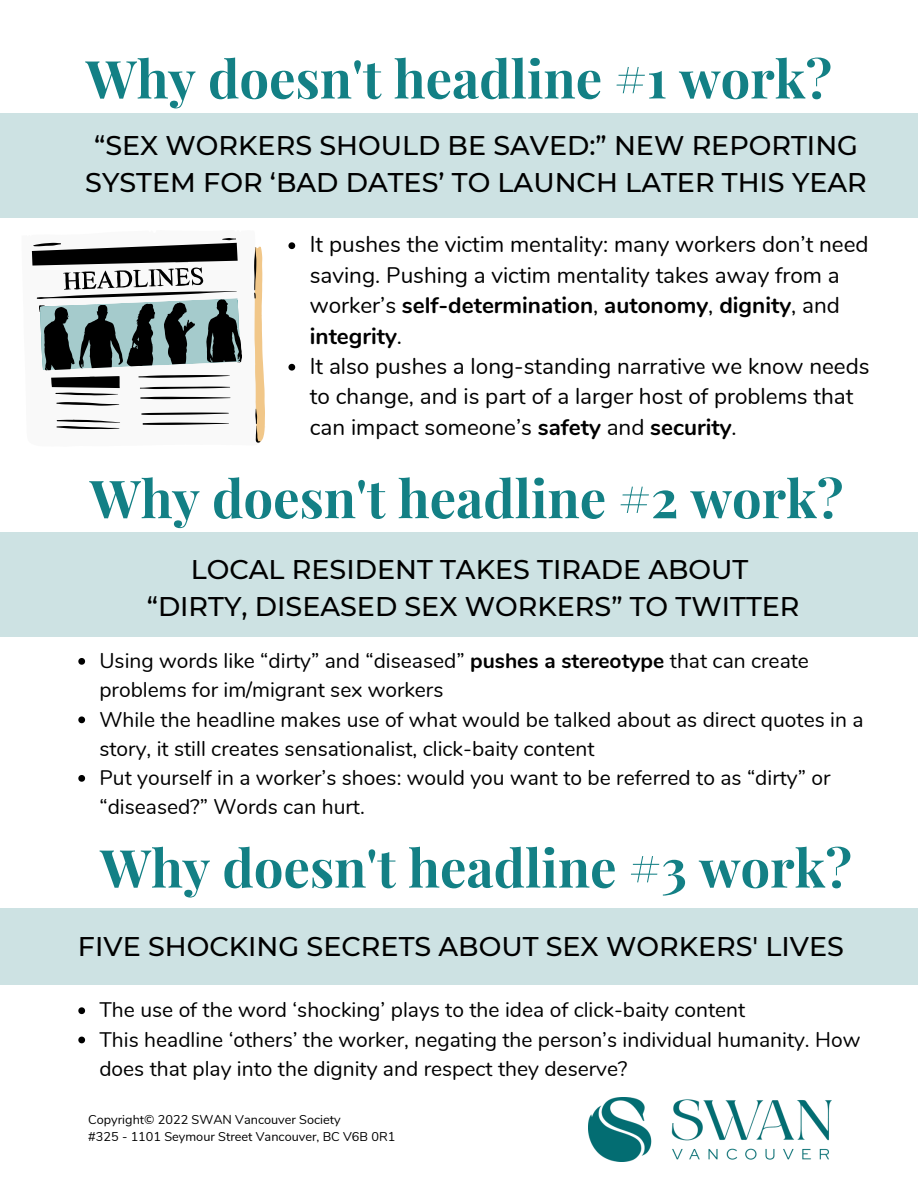
<style>
.page{position:relative;width:918px;height:1188px;background:#fff}
.page>*{position:absolute;margin:0;border:0;box-sizing:border-box;transform-origin:0 0}
.t1{font:700 52.5px "Playfair Display";color:#138085}
.t2{font:500 27px/37.2px "Montserrat";color:#000;text-align:center}
.t3{font:22.5px/30.3px "Nunito";color:#000}
.t4{font:21px/29.2px "Nunito";color:#000}
.t5{font:12.75px "Nunito";color:#000}
.s1{font-weight:700}
</style>
<div class="page">
<div style="left:0;top:113px;width:918px;height:105px;background:#cde2e3"></div>
<div style="left:0;top:532px;width:918px;height:104px;background:#cde2e3"></div>
<div style="left:0;top:909px;width:918px;height:76px;background:#cde2e3"></div>
<svg style="left:32px;top:238px;width:228px;height:61px"></svg>
<svg style="left:37px;top:247px;width:228px;height:197px"></svg>
<svg style="left:288px;top:242px;width:7px;height:7px"></svg>
<svg style="left:288px;top:364px;width:7px;height:7px"></svg>
<svg style="left:78px;top:658px;width:7px;height:7px"></svg>
<svg style="left:78px;top:716px;width:7px;height:7px"></svg>
<svg style="left:78px;top:775px;width:7px;height:7px"></svg>
<svg style="left:78px;top:1007px;width:7px;height:7px"></svg>
<svg style="left:78px;top:1037px;width:7px;height:6px"></svg>
<img style="left:589px;top:1098px;width:243px;height:64px">
<h1 class="t1" style="left:86px;top:42px;width:748px">Why doesn't headline #1 work?</h1>
<p class="t2" style="left:85px;top:127px;width:783px">“SEX WORKERS SHOULD BE SAVED:” NEW REPORTING<br>SYSTEM FOR ‘BAD DATES’ TO LAUNCH LATER THIS YEAR</p>
<p class="t3" style="left:310px;top:230px;width:560px">It pushes the victim mentality: many workers don’t need saving. Pushing a victim mentality takes away from a worker’s <span class="s1">self-determination</span>, <span class="s1">autonomy</span>, <span class="s1">dignity</span>, and <span class="s1">integrity</span>.</p>
<p class="t3" style="left:310px;top:351px;width:561px">It also pushes a long-standing narrative we know needs to change, and is part of a larger host of problems that can impact someone’s <span class="s1">safety</span> and <span class="s1">security</span>.</p>
<h2 class="t1" style="left:90px;top:461px;width:755px">Why doesn't headline #2 work?</h2>
<p class="t2" style="left:147px;top:550px;width:654px">LOCAL RESIDENT TAKES TIRADE ABOUT “DIRTY, DISEASED SEX WORKERS” TO TWITTER</p>
<p class="t4" style="left:99px;top:647px;width:711px">Using words like “dirty” and “diseased” <span class="s1">pushes a stereotype</span> that can create problems for im/migrant sex workers</p>
<p class="t4" style="left:99px;top:705px;width:766px">While the headline makes use of what would be talked about as direct quotes in a story, it still creates sensationalist, click-baity content</p>
<h1 class="t4" style="left:99px;top:764px;width:733px">Put yourself in a worker’s shoes: would you want to be referred to as “dirty” or “diseased?” Words can hurt.</h1>
<p class="t1" style="left:100px;top:831px;width:753px">Why doesn't headline #3 work?</p>
<h1 class="t2" style="left:78px;top:927px;width:767px">FIVE SHOCKING SECRETS ABOUT SEX WORKERS' LIVES</h1>
<h2 class="t4" style="left:99px;top:996px;width:647px">The use of the word ‘shocking’ plays to the idea of click-baity content</h2>
<p class="t4" style="left:99px;top:1025px;width:763px">This headline ‘others’ the worker, negating the person’s individual humanity. How does that play into the dignity and respect they deserve?</p>
<p class="t5" style="left:88px;top:1111px;width:254px">Copyright© 2022 SWAN Vancouver Society</p>
<p class="t5" style="left:88px;top:1128px;width:309px">#325 - 1101 Seymour Street Vancouver, BC V6B 0R1</p>
</div>
